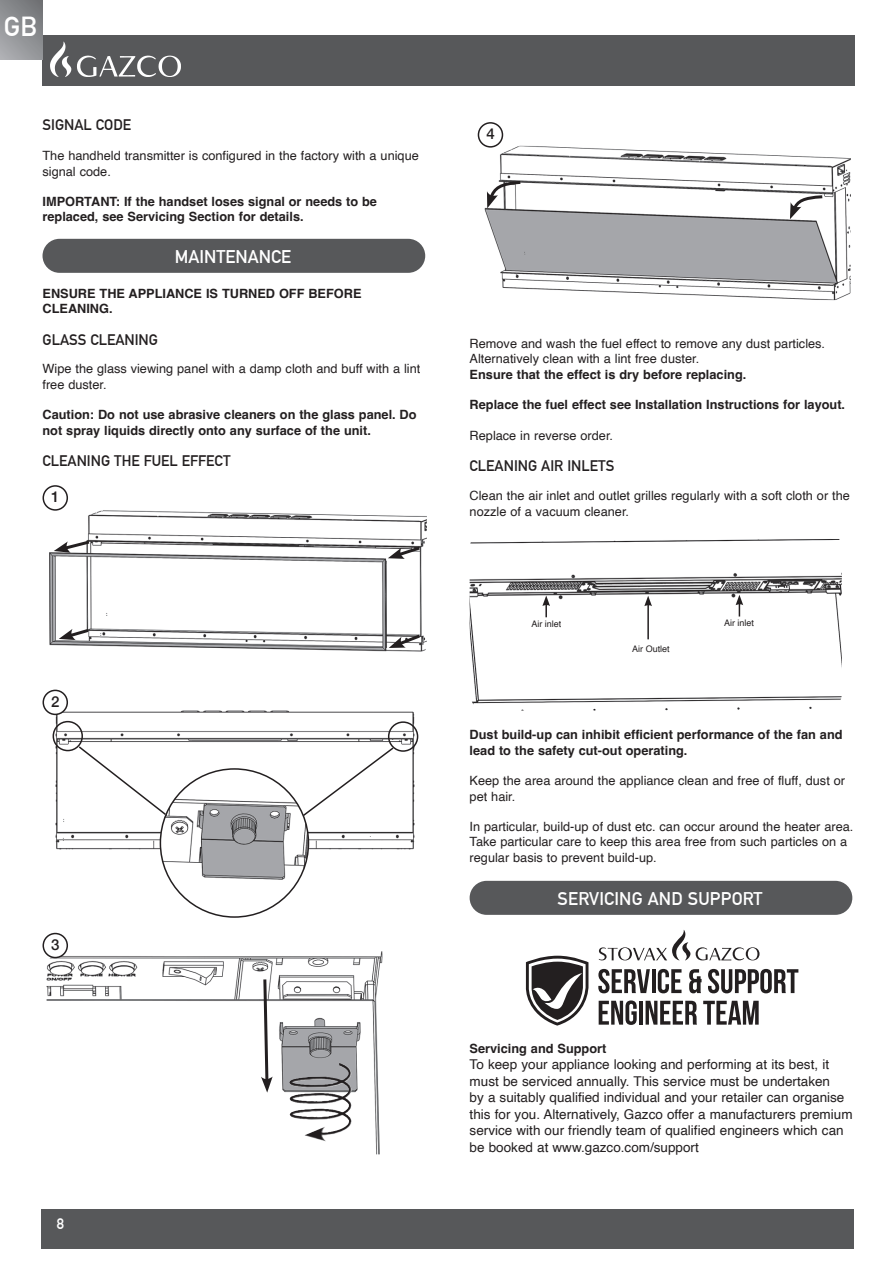
<style>
.page{position:relative;width:893px;height:1263px;background:#fff}
.page>*{position:absolute;margin:0;border:0;box-sizing:border-box;transform-origin:0 0}
.t1{font:700 27px "DIN Alternate";color:#fff}
.t2{font:700 18px "DIN Alternate";letter-spacing:.01em;color:#fff}
.t3{font:700 15px "DIN Alternate";color:#231f20}
.t4{font:500 15px "Helvetica Neue";color:#231f20}
.t5{font:700 15px "DIN Alternate";color:#fff}
.t6{font:13.5px/16.5px "Helvetica";color:#231f20}
.t7{font:12.75px/15.3px "Helvetica";color:#231f20}
.t8{font:700 12.75px/15.3px "Helvetica";color:#231f20}
.t9{font:9px "Helvetica";color:#231f20}
</style>
<div class="page">
<div style="left:41px;top:1209px;width:813px;height:39px;background:#57585a"></div>
<div style="left:42px;top:35px;width:812px;height:50px;background:#57585a"></div>
<img style="left:50px;top:42px;width:14px;height:35px">
<div style="left:43px;top:239px;width:382px;height:34px;background:#57585a;border-radius:17px"></div>
<img style="left:46px;top:504px;width:381px;height:148px">
<svg style="left:54px;top:538px;width:39px;height:15px"></svg>
<svg style="left:59px;top:627px;width:33px;height:13px"></svg>
<svg style="left:388px;top:544px;width:35px;height:15px"></svg>
<svg style="left:389px;top:632px;width:34px;height:16px"></svg>
<div style="left:43px;top:486px;width:24px;height:24px;background:#fff;border-radius:50%"></div>
<div style="left:43px;top:485px;width:25px;height:26px;border:2px solid #231f20;border-radius:50%"></div>
<img style="left:56px;top:711px;width:359px;height:138px">
<div style="left:53px;top:721px;width:30px;height:30px;border:2px solid #231f20;border-radius:50%"></div>
<div style="left:388px;top:721px;width:30px;height:31px;border:2px solid #231f20;border-radius:50%"></div>
<svg style="left:77px;top:745px;width:91px;height:71px"></svg>
<svg style="left:301px;top:746px;width:94px;height:72px"></svg>
<img style="left:160px;top:769px;width:148px;height:148px;border-radius:74px">
<div style="left:43px;top:690px;width:24px;height:24px;background:#fff;border-radius:50%"></div>
<div style="left:43px;top:690px;width:25px;height:25px;border:2px solid #231f20;border-radius:50%"></div>
<img style="left:47px;top:951px;width:336px;height:203px">
<img style="left:289px;top:1063px;width:59px;height:22px">
<svg style="left:261px;top:976px;width:12px;height:116px"></svg>
<div style="left:43px;top:933px;width:24px;height:24px;background:#fff;border-radius:50%"></div>
<div style="left:43px;top:933px;width:25px;height:25px;border:2px solid #231f20;border-radius:50%"></div>
<img style="left:484px;top:146px;width:367px;height:154px">
<svg style="left:487px;top:179px;width:36px;height:29px"></svg>
<svg style="left:790px;top:194px;width:35px;height:25px"></svg>
<div style="left:478px;top:122px;width:25px;height:26px;border:2px solid #231f20;border-radius:50%"></div>
<img style="left:470px;top:539px;width:372px;height:171px">
<svg style="left:542px;top:595px;width:8px;height:22px"></svg>
<svg style="left:736px;top:595px;width:7px;height:21px"></svg>
<hr style="left:647px;top:604px;width:2px;height:35px;background:#231f20">
<svg style="left:644px;top:596px;width:8px;height:10px"></svg>
<div style="left:470px;top:881px;width:382px;height:34px;background:#57585a;border-radius:17px"></div>
<svg style="left:598px;top:969px;width:52px;height:24px"></svg>
<hr style="left:652px;top:969px;width:3px;height:24px;background:#231f20">
<svg style="left:658px;top:969px;width:23px;height:24px"></svg>
<svg style="left:689px;top:969px;width:13px;height:24px"></svg>
<svg style="left:708px;top:969px;width:90px;height:24px"></svg>
<svg style="left:599px;top:1000px;width:38px;height:25px"></svg>
<hr style="left:639px;top:1001px;width:4px;height:24px;background:#231f20">
<svg style="left:646px;top:1001px;width:51px;height:24px"></svg>
<svg style="left:703px;top:1001px;width:56px;height:24px"></svg>
<svg style="left:599px;top:930px;width:160px;height:30px"></svg>
<svg style="left:526px;top:956px;width:62px;height:69px"></svg>
<div style="left:1px;top:0;width:42px;height:60px;background:linear-gradient(to bottom,#797b7e,#a2a3a7)"></div>
<h1 class="t1" style="left:4px;top:6px;width:34px">GB</h1>
<p class="t3" style="left:43px;top:113px;width:90px">SIGNAL CODE</p>
<p class="t7" style="left:43px;top:149px;width:378px">The handheld transmitter is configured in the factory with a unique signal code.</p>
<p class="t8" style="left:43px;top:195px;width:336px">IMPORTANT: If the handset loses signal or needs to be replaced, see Servicing Section for details.</p>
<h2 class="t2" style="left:175px;top:243px;width:118px">MAINTENANCE</h2>
<p class="t8" style="left:43px;top:287px;width:321px">ENSURE THE APPLIANCE IS TURNED OFF BEFORE<br>CLEANING.</p>
<p class="t3" style="left:43px;top:328px;width:117px">GLASS CLEANING</p>
<p class="t7" style="left:43px;top:362px;width:379px">Wipe the glass viewing panel with a damp cloth and buff with a lint free duster.</p>
<p class="t8" style="left:43px;top:409px;width:376px">Caution: Do not use abrasive cleaners on the glass panel. Do not spray liquids directly onto any surface of the unit.</p>
<p class="t3" style="left:43px;top:449px;width:189px">CLEANING THE FUEL EFFECT</p>
<p class="t4" style="left:51px;top:485px;width:10px">1</p>
<p class="t4" style="left:51px;top:689px;width:10px">2</p>
<p class="t4" style="left:51px;top:933px;width:10px">3</p>
<p class="t5" style="left:57px;top:1213px;width:9px">8</p>
<p class="t4" style="left:486px;top:122px;width:10px">4</p>
<p class="t7" style="left:470px;top:336px;width:357px">Remove and wash the fuel effect to remove any dust particles.<br>Alternatively clean with a lint free duster.</p>
<p class="t8" style="left:470px;top:368px;width:278px">Ensure that the effect is dry before replacing.</p>
<p class="t8" style="left:470px;top:399px;width:377px">Replace the fuel effect see Installation Instructions for layout.</p>
<p class="t7" style="left:470px;top:428px;width:145px">Replace in reverse order.</p>
<p class="t3" style="left:470px;top:455px;width:146px">CLEANING AIR INLETS</p>
<p class="t7" style="left:470px;top:488px;width:382px">Clean the air inlet and outlet grilles regularly with a soft cloth or the nozzle of a vacuum cleaner.</p>
<p class="t9" style="left:531px;top:616px;width:32px">Air inlet</p>
<p class="t9" style="left:724px;top:615px;width:32px">Air inlet</p>
<p class="t9" style="left:632px;top:642px;width:39px">Air Outlet</p>
<p class="t8" style="left:470px;top:729px;width:374px">Dust build-up can inhibit efficient performance of the fan and lead to the safety cut-out operating.</p>
<p class="t7" style="left:470px;top:773px;width:377px">Keep the area around the appliance clean and free of fluff, dust or pet hair.</p>
<p class="t7" style="left:470px;top:819px;width:385px">In particular, build-up of dust etc. can occur around the heater area.<br>Take particular care to keep this area free from such particles on a regular basis to prevent build-up.</p>
<h2 class="t2" style="left:558px;top:885px;width:206px">SERVICING AND SUPPORT</h2>
<p class="t8" style="left:470px;top:1042px;width:138px">Servicing and Support</p>
<p class="t6" style="left:470px;top:1057px;width:384px">To keep your appliance looking and performing at its best, it must be serviced annually. This service must be undertaken<br>by a suitably qualified individual and your retailer can organise this for you. Alternatively, Gazco offer a manufacturers premium service with our friendly team of qualified engineers which can be booked at www.gazco.com/support</p>
</div>
